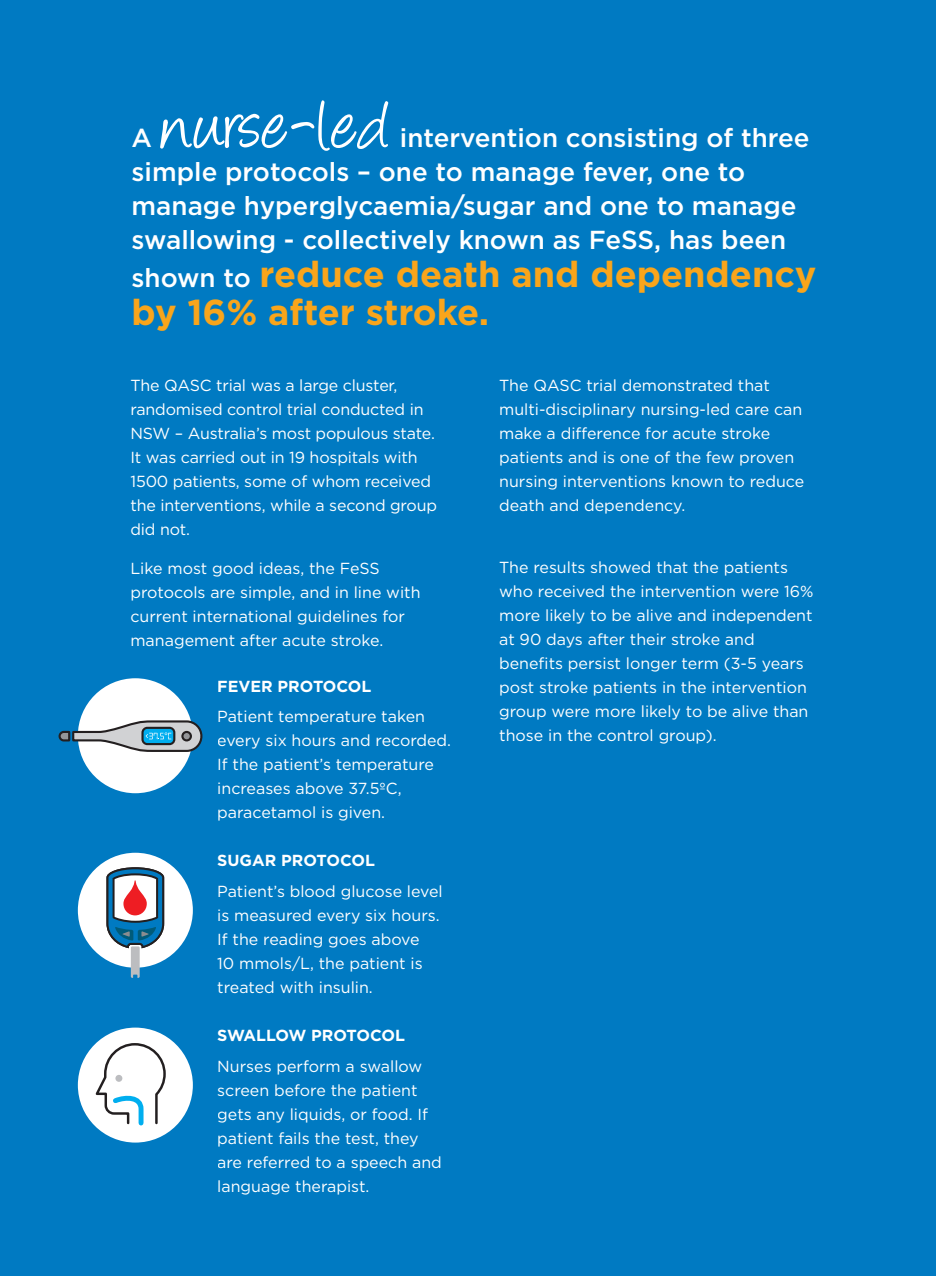
<style>
.page{position:relative;width:936px;height:1276px;background:#fff}
.page>*{position:absolute;margin:0;border:0;box-sizing:border-box;transform-origin:0 0}
.t1{font:700 36px/38px "Gotham";color:#f9a51b}
.t2{font:500 26px/34px "Gotham";color:#fff}
.t3{font:16px/24px "Gotham";color:#fff}
.t4{font:700 16px "Gotham";color:#fff}
.t5{font:700 16px "Gotham";letter-spacing:-.02em;color:#fff}
.s1{font-family:"Angelina Lat Cyr";font-weight:400;font-size:56px}
.s2{font-weight:500;font-size:26px;color:#fff}
</style>
<div class="page">
<div style="left:0;top:0;width:935px;height:1276px;background:#007ac2"></div>
<div style="left:78px;top:678px;width:115px;height:115px;background:#fff;border-radius:50%"></div>
<svg style="left:58px;top:719px;width:145px;height:34px"></svg>
<div style="left:78px;top:852px;width:115px;height:115px;background:#fff;border-radius:50%"></div>
<svg style="left:106px;top:867px;width:58px;height:111px"></svg>
<div style="left:78px;top:1027px;width:115px;height:115px;background:#fff;border-radius:50%"></div>
<svg style="left:95px;top:1042px;width:71px;height:84px"></svg>
<p class="t2" style="left:132px;top:120px;width:679px">A <span class="s1">nurse-led</span> intervention consisting of three simple protocols – one to manage fever, one to manage hyperglycaemia/sugar and one to manage swallowing - collectively known as FeSS, has been</p>
<p class="t1" style="left:132px;top:255px;width:686px"><span class="s2">shown to</span> reduce death and dependency by 16% after stroke.</p>
<p class="t3" style="left:130px;top:373px;width:308px">The QASC trial was a large cluster, randomised control trial conducted in NSW – Australia’s most populous state.<br>It was carried out in 19 hospitals with 1500 patients, some of whom received the interventions, while a second group did not.</p>
<p class="t3" style="left:130px;top:556px;width:291px">Like most good ideas, the FeSS protocols are simple, and in line with current international guidelines for management after acute stroke.</p>
<p class="t4" style="left:217px;top:675px;width:156px">FEVER PROTOCOL</p>
<p class="t3" style="left:217px;top:704px;width:235px">Patient temperature taken every six hours and recorded.<br>If the patient’s temperature increases above 37.5ºC, paracetamol is given.</p>
<p class="t4" style="left:217px;top:850px;width:159px">SUGAR PROTOCOL</p>
<p class="t3" style="left:217px;top:879px;width:227px">Patient’s blood glucose level is measured every six hours.<br>If the reading goes above<br>10 mmols/L, the patient is treated with insulin.</p>
<p class="t5" style="left:217px;top:1024px;width:189px">SWALLOW PROTOCOL</p>
<p class="t3" style="left:217px;top:1053px;width:226px">Nurses perform a swallow screen before the patient gets any liquids, or food. If patient fails the test, they are referred to a speech and language therapist.</p>
<p class="t3" style="left:499px;top:373px;width:306px">The QASC trial demonstrated that multi-disciplinary nursing-led care can make a difference for acute stroke patients and is one of the few proven nursing interventions known to reduce death and dependency.</p>
<p class="t3" style="left:499px;top:555px;width:316px">The results showed that the patients who received the intervention were 16% more likely to be alive and independent at 90 days after their stroke and benefits persist longer term (3-5 years post stroke patients in the intervention group were more likely to be alive than those in the control group).</p>
</div>
